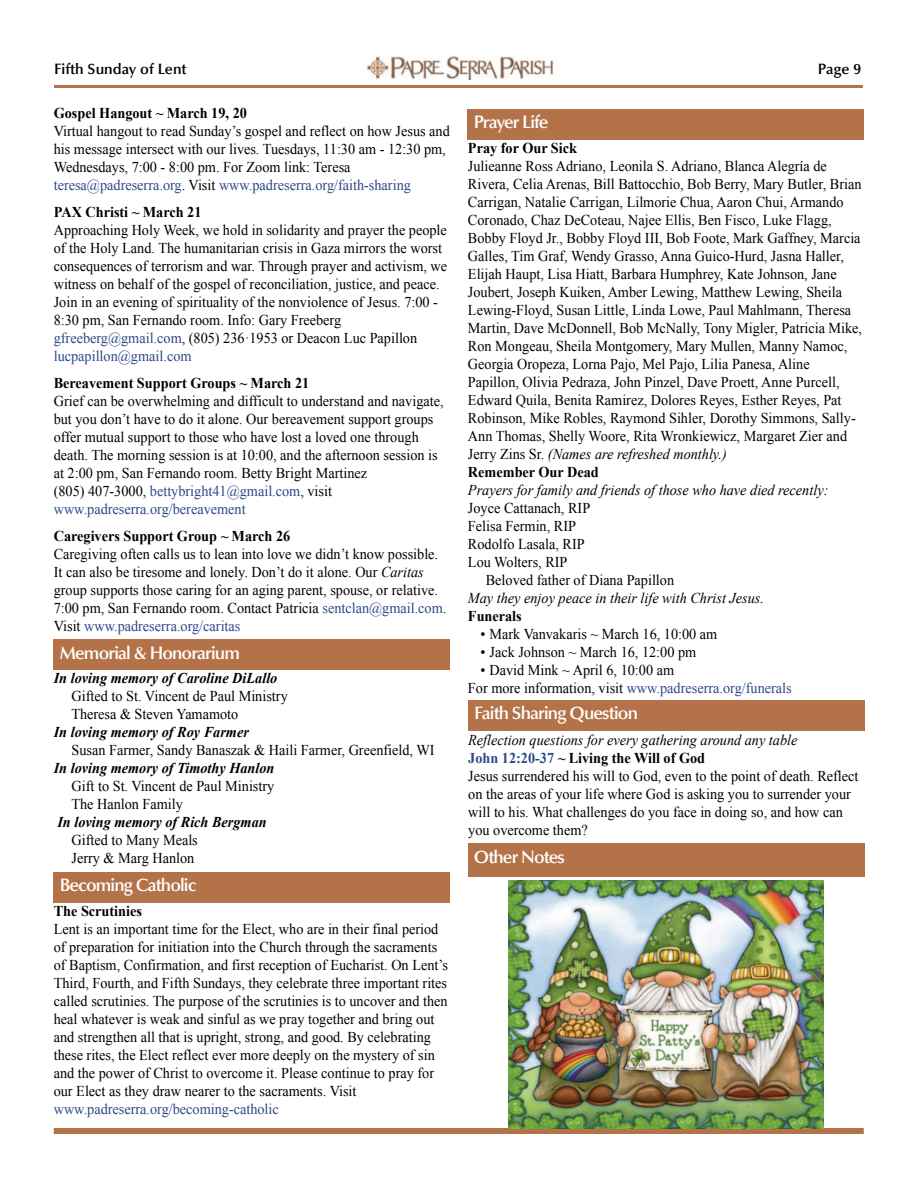
<style>
.page{position:relative;width:918px;height:1188px;background:#fff}
.page>*{position:absolute;margin:0;border:0;box-sizing:border-box;transform-origin:0 0}
.t1{font:600 18px "Optima LT Std";letter-spacing:-.05em;color:#fff}
.t2{font:15px/18px "Times New Roman";color:#000;scale:.95 1}
.t3{font:700 15px "Times New Roman";color:#000;scale:.95 1}
.t4{font:italic 700 15px "Times New Roman";color:#000;scale:.95 1}
.t5{font:italic 15px "Times New Roman";color:#000;scale:.95 1}
.t6{font:15px "Times New Roman";color:#2c4888;scale:.95 1}
.t7{font:600 15px "Optima LT Std";color:#000}
.s1{color:#2c4888}
.s2{font-style:italic}
.s3{font-weight:700}
.s4{font-weight:700;color:#2c4888}
</style>
<div class="page">
<hr style="left:54px;top:85px;width:809px;height:3px;background:#b47248">
<img style="left:367px;top:55px;width:187px;height:25px">
<div style="left:54px;top:1128px;width:810px;height:6px;background:#b47248"></div>
<div style="left:468px;top:109px;width:396px;height:31px;background:#b47248"></div>
<div style="left:468px;top:700px;width:396px;height:31px;background:#b47248"></div>
<div style="left:468px;top:843px;width:397px;height:34px;background:#b47248"></div>
<img style="left:508px;top:880px;width:315px;height:248px">
<div style="left:54px;top:872px;width:396px;height:31px;background:#b47248"></div>
<div style="left:54px;top:640px;width:396px;height:30px;background:#b47248"></div>
<p class="t7" style="left:54px;top:63px;width:134px">Fifth Sunday of Lent</p>
<p class="t7" style="left:818px;top:63px;width:45px">Page 9</p>
<p class="t3" style="left:54px;top:105px;width:205px">Gospel Hangout ~ March 19, 20</p>
<p class="t2" style="left:54px;top:122px;width:418px">Virtual hangout to read Sunday’s gospel and reflect on how Jesus and his message intersect with our lives. Tuesdays, 11:30 am - 12:30 pm, Wednesdays, 7:00 - 8:00 pm. For Zoom link: Teresa <span class="s1">teresa@padreserra.org</span>. Visit <span class="s1">www.padreserra.org/faith-sharing</span></p>
<p class="t3" style="left:54px;top:204px;width:157px">PAX Christi ~ March 21</p>
<p class="t2" style="left:54px;top:221px;width:416px">Approaching Holy Week, we hold in solidarity and prayer the people of the Holy Land. The humanitarian crisis in Gaza mirrors the worst consequences of terrorism and war. Through prayer and activism, we witness on behalf of the gospel of reconciliation, justice, and peace.<br>Join in an evening of spirituality of the nonviolence of Jesus. 7:00 - 8:30 pm, San Fernando room. Info: Gary Freeberg <span class="s1">gfreeberg@gmail.com</span>, (805) 236·1953 or Deacon Luc Papillon <span class="s1">lucpapillon@gmail.com</span></p>
<p class="t3" style="left:54px;top:375px;width:271px">Bereavement Support Groups ~ March 21</p>
<p class="t2" style="left:54px;top:392px;width:412px">Grief can be overwhelming and difficult to understand and navigate, but you don’t have to do it alone. Our bereavement support groups offer mutual support to those who have lost a loved one through death. The morning session is at 10:00, and the afternoon session is at 2:00 pm, San Fernando room. Betty Bright Martinez<br>(805) 407-3000, <span class="s1">bettybright41@gmail.com</span>, visit <span class="s1">www.padreserra.org/bereavement</span></p>
<p class="t3" style="left:54px;top:528px;width:251px">Caregivers Support Group ~ March 26</p>
<p class="t2" style="left:54px;top:545px;width:415px">Caregiving often calls us to lean into love we didn’t know possible.<br>It can also be tiresome and lonely. Don’t do it alone. Our <span class="s2">Caritas </span>group supports those caring for an aging parent, spouse, or relative.<br>7:00 pm, San Fernando room. Contact Patricia <span class="s1">sentclan@gmail.com</span>.<br>Visit <span class="s1">www.padreserra.org/caritas</span></p>
<p class="t4" style="left:54px;top:670px;width:237px">In loving memory of Caroline DiLallo</p>
<p class="t2" style="left:71px;top:687px;width:229px">Gifted to St. Vincent de Paul Ministry<br>Theresa &amp; Steven Yamamoto</p>
<p class="t4" style="left:54px;top:724px;width:207px">In loving memory of Roy Farmer</p>
<p class="t2" style="left:72px;top:741px;width:384px">Susan Farmer, Sandy Banaszak &amp; Haili Farmer, Greenfield, WI</p>
<p class="t4" style="left:54px;top:760px;width:234px">In loving memory of Timothy Hanlon</p>
<p class="t2" style="left:71px;top:777px;width:215px">Gift to St. Vincent de Paul Ministry<br>The Hanlon Family</p>
<p class="t4" style="left:57px;top:814px;width:222px">In loving memory of Rich Bergman</p>
<p class="t2" style="left:72px;top:831px;width:134px">Gifted to Many Meals<br>Jerry &amp; Marg Hanlon</p>
<p class="t1" style="left:60px;top:646px;width:182px">Memorial &amp; Honorarium</p>
<p class="t1" style="left:60px;top:878px;width:138px">Becoming Catholic</p>
<p class="t3" style="left:54px;top:903px;width:94px">The Scrutinies</p>
<p class="t2" style="left:54px;top:920px;width:416px">Lent is an important time for the Elect, who are in their final period of preparation for initiation into the Church through the sacraments of Baptism, Confirmation, and first reception of Eucharist. On Lent’s Third, Fourth, and Fifth Sundays, they celebrate three important rites called scrutinies. The purpose of the scrutinies is to uncover and then heal whatever is weak and sinful as we pray together and bring out and strengthen all that is upright, strong, and good. By celebrating these rites, the Elect reflect ever more deeply on the mystery of sin and the power of Christ to overcome it. Please continue to pray for our Elect as they draw nearer to the sacraments. Visit</p>
<p class="t6" style="left:54px;top:1101px;width:239px">www.padreserra.org/becoming-catholic</p>
<p class="t1" style="left:474px;top:115px;width:76px">Prayer Life</p>
<p class="t3" style="left:468px;top:140px;width:116px">Pray for Our Sick</p>
<p class="t2" style="left:468px;top:157px;width:416px">Julieanne Ross Adriano, Leonila S. Adriano, Blanca Alegría de Rivera, Celia Arenas, Bill Battocchio, Bob Berry, Mary Butler, Brian Carrigan, Natalie Carrigan, Lilmorie Chua, Aaron Chui, Armando Coronado, Chaz DeCoteau, Najee Ellis, Ben Fisco, Luke Flagg, Bobby Floyd Jr., Bobby Floyd III, Bob Foote, Mark Gaffney, Marcia Galles, Tim Graf, Wendy Grasso, Anna Guico-Hurd, Jasna Haller, Elijah Haupt, Lisa Hiatt, Barbara Humphrey, Kate Johnson, Jane Joubert, Joseph Kuiken, Amber Lewing, Matthew Lewing, Sheila Lewing-Floyd, Susan Little, Linda Lowe, Paul Mahlmann, Theresa Martin, Dave McDonnell, Bob McNally, Tony Migler, Patricia Mike, Ron Mongeau, Sheila Montgomery, Mary Mullen, Manny Namoc, Georgia Oropeza, Lorna Pajo, Mel Pajo, Lilia Panesa, Aline Papillon, Olivia Pedraza, John Pinzel, Dave Proett, Anne Purcell, Edward Quila, Benita Ramirez, Dolores Reyes, Esther Reyes, Pat Robinson, Mike Robles, Raymond Sihler, Dorothy Simmons, Sally-Ann Thomas, Shelly Woore, Rita Wronkiewicz, Margaret Zier and Jerry Zins Sr. <span class="s2">(Names are refreshed monthly.)<br></span><span class="s3">Remember Our Dead</span></p>
<p class="t5" style="left:468px;top:482px;width:381px">Prayers for family and friends of those who have died recently:</p>
<p class="t2" style="left:468px;top:499px;width:130px">Joyce Cattanach, RIP<br>Felisa Fermin, RIP<br>Rodolfo Lasala, RIP<br>Lou Wolters, RIP</p>
<p class="t2" style="left:486px;top:571px;width:200px">Beloved father of Diana Papillon</p>
<p class="t5" style="left:468px;top:590px;width:313px">May they enjoy peace in their life with Christ Jesus.</p>
<p class="t3" style="left:468px;top:608px;width:58px">Funerals</p>
<p class="t2" style="left:480px;top:625px;width:251px">• Mark Vanvakaris ~ March 16, 10:00 am</p>
<p class="t2" style="left:480px;top:643px;width:229px">• Jack Johnson ~ March 16, 12:00 pm</p>
<p class="t2" style="left:468px;top:661px;width:342px;text-indent:12px">• David Mink ~ April 6, 10:00 am<br>For more information, visit <span class="s1">www.padreserra.org/funerals</span></p>
<p class="t1" style="left:474px;top:706px;width:166px">Faith Sharing Question</p>
<p class="t2" style="left:468px;top:731px;width:412px"><span class="s2">Reflection questions for every gathering around any table<br></span><span class="s4">John 12:20-37</span> <span class="s3">~ Living the Will of God<br></span>Jesus surrendered his will to God, even to the point of death. Reflect on the areas of your life where God is asking you to surrender your will to his. What challenges do you face in doing so, and how can you overcome them?</p>
<p class="t1" style="left:474px;top:849px;width:92px">Other Notes</p>
</div>
